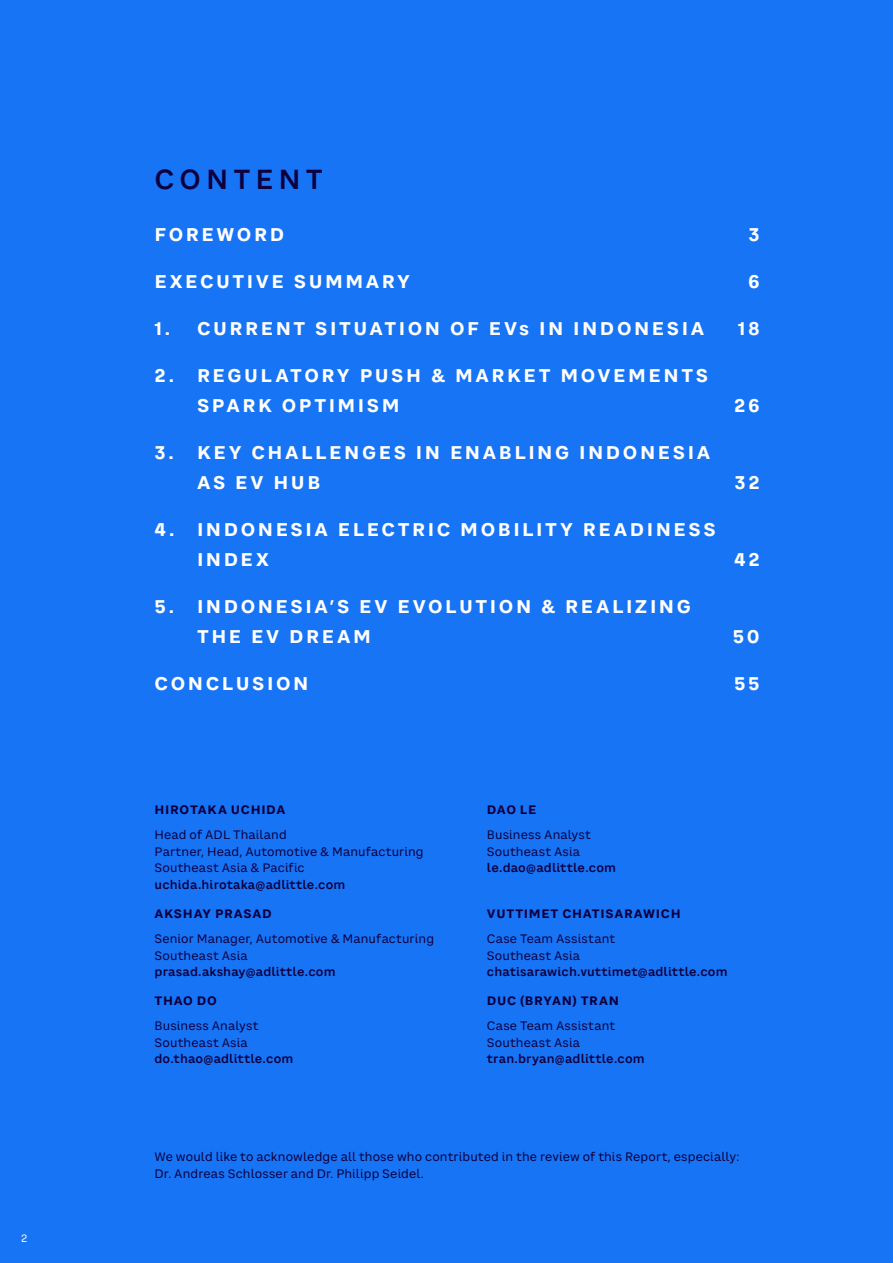
<style>
.page{position:relative;width:893px;height:1263px;background:#1774f5}
.page>*{position:absolute;margin:0;border:0;box-sizing:border-box;transform-origin:0 0}
.C1_MAIN_HEADING_DARK{font:600 27px "CA Saygon Text";letter-spacing:.19em;color:#0d003f}
.C2_SUB-HEADING_12_20{font:700 18px/30px "CA Saygon Text";letter-spacing:.145em;color:#fff}
.C4_AUTHOR_DETAILS_8{font:12px "CA Saygon Text";letter-spacing:.015em;color:#0d003f}
.C5_AUTHOR_EMAIL_8_11{font:600 12px "CA Saygon Text";letter-spacing:.015em;color:#0d003f}
.C6_AUTHOR_ACKNOWLEDG{font:12px/16.5px "CA Saygon Text";letter-spacing:.015em;color:#0d003f}
.C3_AUTHOR_NAME_8_11{font:700 12px "CA Saygon Text";letter-spacing:.06em;color:#0d003f}
.G5_PAGE_NUMBER_LEFT{font:10.5px "CA Saygon Text";color:#fff}
</style>
<div class="page">
<p class="G5_PAGE_NUMBER_LEFT" style="left:21px;top:1230px;width:8px">2</p>
<p class="C1_MAIN_HEADING_DARK" style="left:154px;top:160px;width:170px">CONTENT</p>
<p class="C2_SUB-HEADING_12_20" style="left:154px;top:219px;width:131px">FOREWORD</p>
<p class="C2_SUB-HEADING_12_20" style="left:748px;top:219px;width:13px">3</p>
<p class="C2_SUB-HEADING_12_20" style="left:154px;top:266px;width:257px">EXECUTIVE SUMMARY</p>
<p class="C2_SUB-HEADING_12_20" style="left:748px;top:266px;width:13px">6</p>
<p class="C2_SUB-HEADING_12_20" style="left:154px;top:313px;width:551px">1. CURRENT SITUATION OF EVs IN INDONESIA</p>
<p class="C2_SUB-HEADING_12_20" style="left:738px;top:313px;width:23px">18</p>
<p class="C2_SUB-HEADING_12_20" style="left:197px;top:360px;width:513px;text-indent:-43px">2. REGULATORY PUSH &amp; MARKET MOVEMENTS<br>SPARK OPTIMISM</p>
<p class="C2_SUB-HEADING_12_20" style="left:734px;top:390px;width:27px">26</p>
<p class="C2_SUB-HEADING_12_20" style="left:197px;top:437px;width:515px;text-indent:-43px">3. KEY CHALLENGES IN ENABLING INDONESIA<br>AS EV HUB</p>
<p class="C2_SUB-HEADING_12_20" style="left:197px;top:514px;width:520px;text-indent:-43px">4. INDONESIA ELECTRIC MOBILITY READINESS<br>INDEX</p>
<p class="C2_SUB-HEADING_12_20" style="left:197px;top:591px;width:495px;text-indent:-43px">5. INDONESIA’S EV EVOLUTION &amp; REALIZING<br>THE EV DREAM</p>
<p class="C2_SUB-HEADING_12_20" style="left:735px;top:467px;width:27px">32</p>
<p class="C2_SUB-HEADING_12_20" style="left:734px;top:544px;width:27px">42</p>
<p class="C2_SUB-HEADING_12_20" style="left:733px;top:621px;width:28px">50</p>
<p class="C2_SUB-HEADING_12_20" style="left:154px;top:668px;width:156px">CONCLUSION</p>
<p class="C2_SUB-HEADING_12_20" style="left:734px;top:668px;width:27px">55</p>
<p class="C3_AUTHOR_NAME_8_11" style="left:154px;top:801px;width:132px">HIROTAKA UCHIDA</p>
<p class="C4_AUTHOR_DETAILS_8" style="left:154px;top:826px;width:134px">Head of ADL Thailand</p>
<p class="C4_AUTHOR_DETAILS_8" style="left:154px;top:843px;width:271px">Partner, Head, Automotive &amp; Manufacturing</p>
<p class="C4_AUTHOR_DETAILS_8" style="left:154px;top:859px;width:152px">Southeast Asia &amp; Pacific</p>
<p class="C5_AUTHOR_EMAIL_8_11" style="left:154px;top:876px;width:192px">uchida.hirotaka@adlittle.com</p>
<p class="C3_AUTHOR_NAME_8_11" style="left:154px;top:904px;width:119px">AKSHAY PRASAD</p>
<p class="C4_AUTHOR_DETAILS_8" style="left:154px;top:930px;width:281px">Senior Manager, Automotive &amp; Manufacturing</p>
<p class="C4_AUTHOR_DETAILS_8" style="left:154px;top:947px;width:95px">Southeast Asia</p>
<p class="C5_AUTHOR_EMAIL_8_11" style="left:154px;top:963px;width:183px">prasad.akshay@adlittle.com</p>
<p class="C3_AUTHOR_NAME_8_11" style="left:154px;top:992px;width:64px">THAO DO</p>
<p class="C4_AUTHOR_DETAILS_8" style="left:154px;top:1017px;width:106px">Business Analyst</p>
<p class="C4_AUTHOR_DETAILS_8" style="left:154px;top:1034px;width:95px">Southeast Asia</p>
<p class="C5_AUTHOR_EMAIL_8_11" style="left:154px;top:1050px;width:140px">do.thao@adlittle.com</p>
<p class="C3_AUTHOR_NAME_8_11" style="left:487px;top:801px;width:51px">DAO LE</p>
<p class="C4_AUTHOR_DETAILS_8" style="left:487px;top:826px;width:106px">Business Analyst</p>
<p class="C4_AUTHOR_DETAILS_8" style="left:487px;top:843px;width:95px">Southeast Asia</p>
<p class="C5_AUTHOR_EMAIL_8_11" style="left:487px;top:859px;width:131px">le.dao@adlittle.com</p>
<p class="C3_AUTHOR_NAME_8_11" style="left:487px;top:904px;width:195px">VUTTIMET CHATISARAWICH</p>
<p class="C4_AUTHOR_DETAILS_8" style="left:487px;top:930px;width:130px">Case Team Assistant</p>
<p class="C4_AUTHOR_DETAILS_8" style="left:487px;top:947px;width:95px">Southeast Asia</p>
<p class="C5_AUTHOR_EMAIL_8_11" style="left:487px;top:963px;width:242px">chatisarawich.vuttimet@adlittle.com</p>
<p class="C3_AUTHOR_NAME_8_11" style="left:487px;top:992px;width:134px">DUC (BRYAN) TRAN</p>
<p class="C4_AUTHOR_DETAILS_8" style="left:487px;top:1017px;width:130px">Case Team Assistant</p>
<p class="C4_AUTHOR_DETAILS_8" style="left:487px;top:1034px;width:95px">Southeast Asia</p>
<p class="C5_AUTHOR_EMAIL_8_11" style="left:487px;top:1050px;width:159px">tran.bryan@adlittle.com</p>
<p class="C6_AUTHOR_ACKNOWLEDG" style="left:154px;top:1149px;width:586px">We would like to acknowledge all those who contributed in the review of this Report, especially:<br>Dr. Andreas Schlosser and Dr. Philipp Seidel.</p>
</div>
